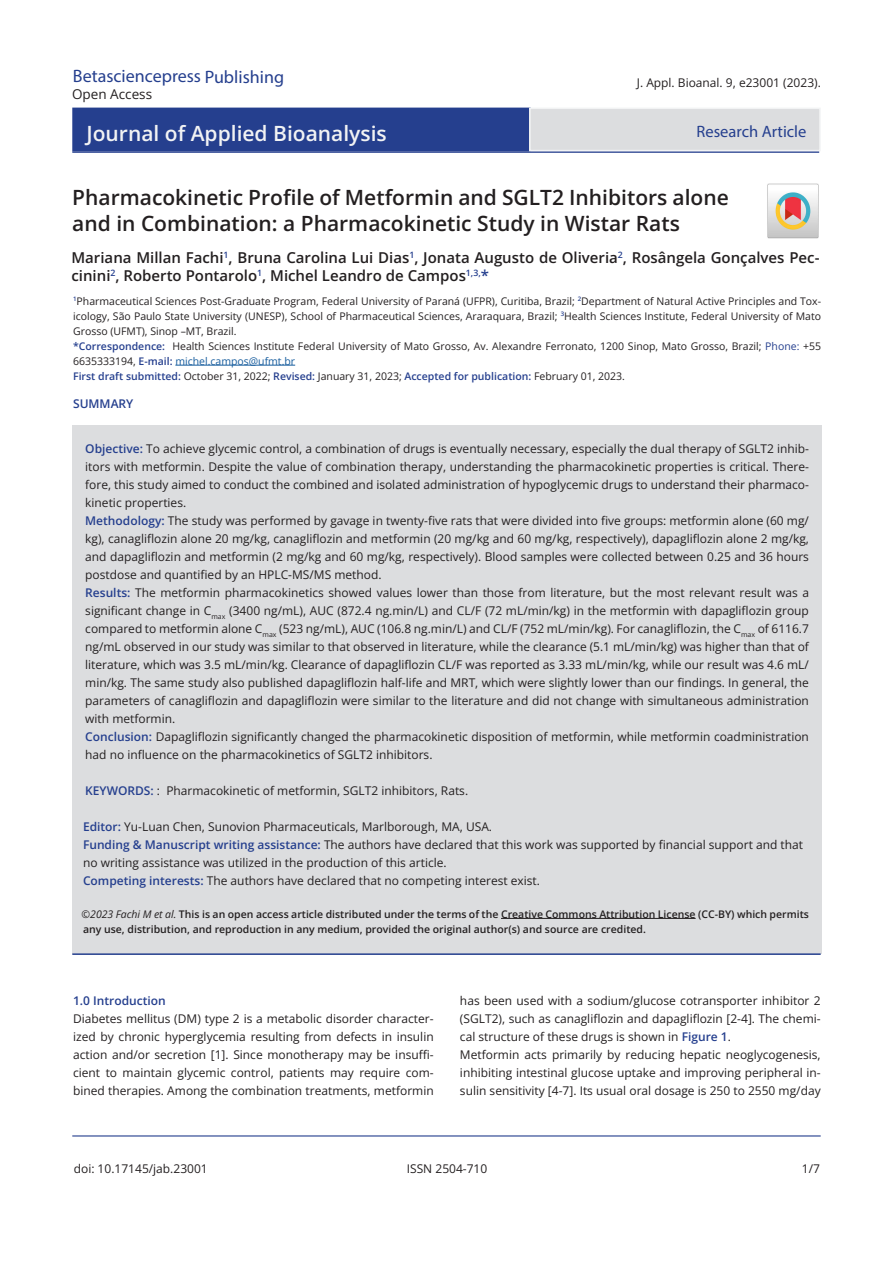
<style>
.page{position:relative;width:893px;height:1263px;background:#fff}
.page>*{position:absolute;margin:0;border:0;box-sizing:border-box;transform-origin:0 0}
.t1{font:600 21px/25.2px "Open Sans";color:#231f20}
.t2{font:600 21px "Open Sans";color:#f2f3f4}
.t3{font:18px "Myriad Pro";color:#253f8e}
.t4{font:16.5px "Myriad Pro";color:#253f8e}
.t5{font:600 15px/18px "Open Sans";color:#231f20}
.t6{font:13.5px "Open Sans";color:#231f20}
.t7{font:12px/18px "Open Sans";color:#231f20}
.t8{font:600 12px "Open Sans";color:#253f8e}
.t9{font:10.5px/15px "Open Sans";color:#231f20}
.t10{font:600 10.5px/15px "Open Sans";color:#231f20}
.s1{color:#253f8e}
.s2{font-weight:600;color:#253f8e}
.s3{color:#175d9e}
.s4{font-weight:400;font-style:italic}
</style>
<div class="page">
<hr style="left:72px;top:1135px;width:749px;height:1px;background:#253f8e">
<div style="left:73px;top:425px;width:749px;height:528px;background:#dcdddf"></div>
<hr style="left:501px;top:918px;width:195px;height:1px;background:#231f20">
<hr style="left:72px;top:953px;width:749px;height:2px;background:#253f8e">
<hr style="left:175px;top:365px;width:120px;height:1px;background:#175d9e">
<hr style="left:72px;top:151px;width:747px;height:2px;background:#253f8e">
<img style="left:767px;top:183px;width:52px;height:56px">
<div style="left:73px;top:108px;width:457px;height:43px;background:#253f8e"></div>
<div style="left:530px;top:108px;width:290px;height:43px;background:#dcdddf"></div>
<div style="left:529px;top:108px;width:292px;height:43px;border:2px solid #f2f3f4"></div>
<h2 class="t3" style="left:73px;top:65px;width:213px">Betasciencepress Publishing</h2>
<p class="t6" style="left:72px;top:84px;width:82px">Open Access</p>
<h1 class="t2" style="left:87px;top:119px;width:302px">Journal of Applied Bioanalysis</h1>
<p class="t7" style="left:637px;top:73px;width:186px">J. Appl. Bioanal. 9, e23001 (2023).</p>
<h3 class="t4" style="left:696px;top:122px;width:111px">Research Article</h3>
<h1 class="t1" style="left:72px;top:185px;width:658px">Pharmacokinetic Profile of Metformin and SGLT2 Inhibitors alone and in Combination: a Pharmacokinetic Study in Wistar Rats</h1>
<p class="t5" style="left:71px;top:248px;width:749px">Mariana Millan Fachi<sup>1</sup>, Bruna Carolina Lui Dias<sup>1</sup>, Jonata Augusto de Oliveria<sup>2</sup>, Rosângela Gonçalves Pec&shy;cinini<sup>2</sup>, Roberto Pontarolo<sup>1</sup>, Michel Leandro de Campos<sup>1,3,</sup><span class="s1">*</span></p>
<p class="t9" style="left:73px;top:293px;width:749px"><sup>1</sup>Pharmaceutical Sciences Post-Graduate Program, Federal University of Paraná (UFPR), Curitiba, Brazil; <sup>2</sup>Department of Natural Active Principles and Tox&shy;icology, São Paulo State University (UNESP), School of Pharmaceutical Sciences, Araraquara, Brazil; <sup>3</sup>Health Sciences Institute, Federal University of Mato Grosso (UFMT), Sinop –MT, Brazil.<br><span class="s2">*Correspondence:</span> Health Sciences Institute Federal University of Mato Grosso, Av. Alexandre Ferronato, 1200 Sinop, Mato Grosso, Brazil; <span class="s1">Phone:</span> +55<br>6635333194, <span class="s2">E-mail:</span> <span class="s3">michel.campos@ufmt.br<br></span><span class="s2">First draft submitted:</span> October 31, 2022; <span class="s2">Revised:</span> January 31, 2023; <span class="s2">Accepted for publication:</span> February 01, 2023.</p>
<p class="t8" style="left:73px;top:396px;width:62px">SUMMARY</p>
<p class="t7" style="left:85px;top:439px;width:725px"><span class="s2">Objective:</span> To achieve glycemic control, a combination of drugs is eventually necessary, especially the dual therapy of SGLT2 inhib&shy;itors with metformin. Despite the value of combination therapy, understanding the pharmacokinetic properties is critical. There&shy;fore, this study aimed to conduct the combined and isolated administration of hypoglycemic drugs to understand their pharmaco&shy;kinetic properties.<br><span class="s2">Methodology:</span> The study was performed by gavage in twenty-five rats that were divided into five groups: metformin alone (60 mg/ kg), canagliflozin alone 20 mg/kg, canagliflozin and metformin (20 mg/kg and 60 mg/kg, respectively), dapagliflozin alone 2 mg/kg, and dapagliflozin and metformin (2 mg/kg and 60 mg/kg, respectively). Blood samples were collected between 0.25 and 36 hours postdose and quantified by an HPLC-MS/MS method.<br><span class="s2">Results:</span> The metformin pharmacokinetics showed values lower than those from literature, but the most relevant result was a significant change in C<sub>max</sub> (3400 ng/mL), AUC (872.4 ng.min/L) and CL/F (72 mL/min/kg) in the metformin with dapagliflozin group compared to metformin alone C<sub>max</sub> (523 ng/mL), AUC (106.8 ng.min/L) and CL/F (752 mL/min/kg). For canagliflozin, the C<sub>max</sub> of 6116.7 ng/mL observed in our study was similar to that observed in literature, while the clearance (5.1 mL/min/kg) was higher than that of literature, which was 3.5 mL/min/kg. Clearance of dapagliflozin CL/F was reported as 3.33 mL/min/kg, while our result was 4.6 mL/ min/kg. The same study also published dapagliflozin half-life and MRT, which were slightly lower than our findings. In general, the parameters of canagliflozin and dapagliflozin were similar to the literature and did not change with simultaneous administration with metformin.<br><span class="s2">Conclusion:</span> Dapagliflozin significantly changed the pharmacokinetic disposition of metformin, while metformin coadministration had no influence on the pharmacokinetics of SGLT2 inhibitors.</p>
<p class="t7" style="left:85px;top:781px;width:384px"><span class="s2">KEYWORDS:</span> : Pharmacokinetic of metformin, SGLT2 inhibitors, Rats.</p>
<p class="t7" style="left:83px;top:817px;width:722px"><span class="s2">Editor:</span> Yu-Luan Chen, Sunovion Pharmaceuticals, Marlborough, MA, USA.<br><span class="s2">Funding &amp; Manuscript writing assistance:</span> The authors have declared that this work was supported by financial support and that no writing assistance was utilized in the production of this article.<br><span class="s2">Competing interests:</span> The authors have declared that no competing interest exist.</p>
<p class="t10" style="left:82px;top:906px;width:729px"><span class="s4">©2023 Fachi M et al.</span> This is an open access article distributed under the terms of the Creative Commons Attribution License (CC-BY) which permits any use, distribution, and reproduction in any medium, provided the original author(s) and source are credited.</p>
<p class="t8" style="left:73px;top:992px;width:94px">1.0 Introduction</p>
<p class="t7" style="left:73px;top:1009px;width:362px;text-align:justify">Diabetes mellitus (DM) type 2 is a metabolic disorder character&shy;ized by chronic hyperglycemia resulting from defects in insulin action and/or secretion [1]. Since monotherapy may be insuffi&shy;cient to maintain glycemic control, patients may require com&shy;bined therapies. Among the combination treatments, metformin</p>
<p class="t7" style="left:460px;top:991px;width:362px">has been used with a sodium/glucose cotransporter inhibitor 2 (SGLT2), such as canagliflozin and dapagliflozin [2-4]. The chemi&shy;cal structure of these drugs is shown in <span class="s2">Figure 1</span>.<br>Metformin acts primarily by reducing hepatic neoglycogenesis, inhibiting intestinal glucose uptake and improving peripheral in&shy;sulin sensitivity [4-7]. Its usual oral dosage is 250 to 2550 mg/day</p>
<p class="t7" style="left:74px;top:1159px;width:135px">doi: 10.17145/jab.23001</p>
<p class="t7" style="left:407px;top:1159px;width:82px">ISSN 2504-710</p>
<p class="t7" style="left:802px;top:1159px;width:20px">1/7</p>
</div>
